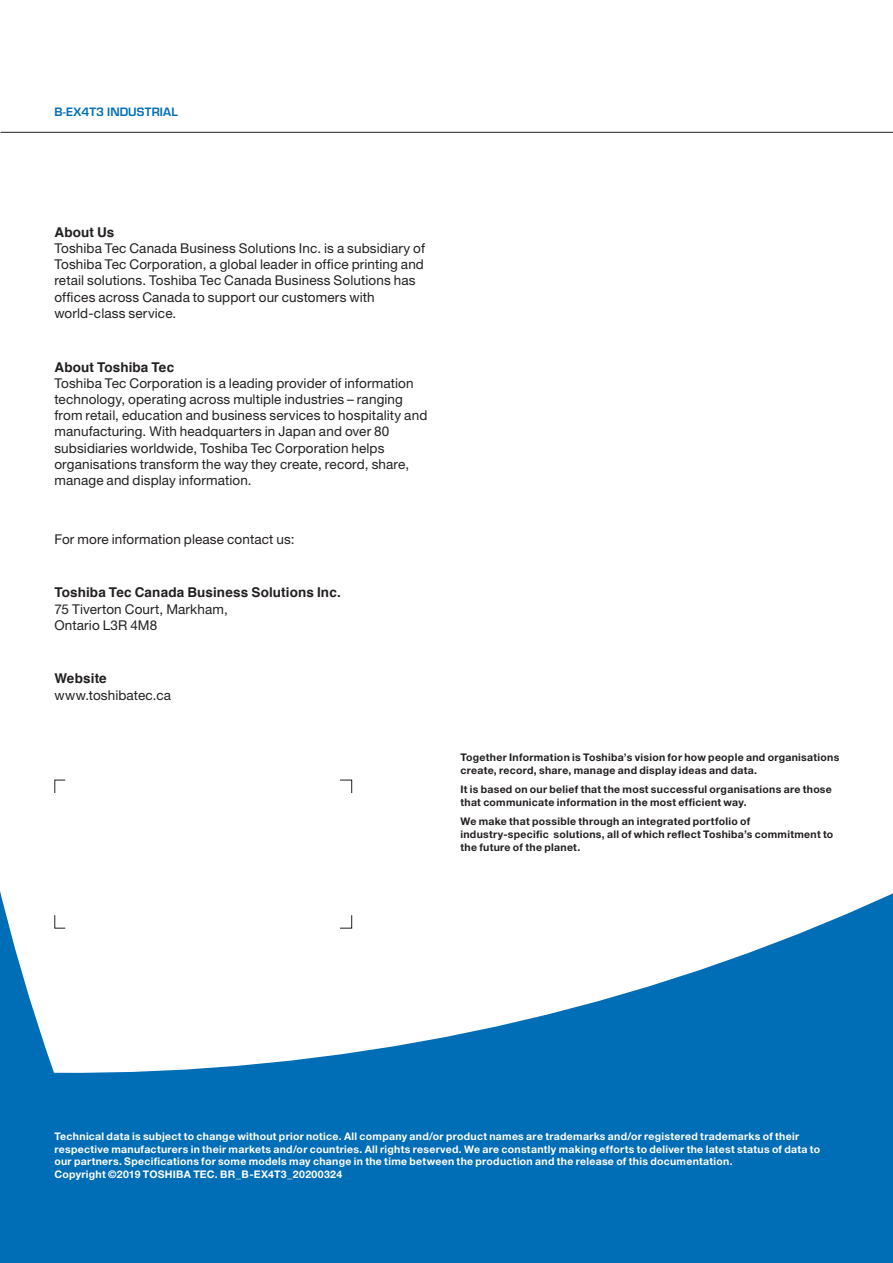
<style>
.page{position:relative;width:893px;height:1263px;background:#006db7}
.page>*{position:absolute;margin:0;border:0;box-sizing:border-box;transform-origin:0 0}
.Main_text_BLACK{font:13.5px/16.2px "Helvetica Neue LT Pro";letter-spacing:.01em;color:#231f20}
.Contact_details_text{font:700 13.5px/16.2px "Helvetica";letter-spacing:.01em;color:#231f20}
.Contact_details_text-2{font:13.5px "Helvetica Neue LT Pro";letter-spacing:.01em;color:#231f20}
.Contact_details_head{font:700 13.5px "Helvetica";letter-spacing:.01em;color:#231f20}
.t1{font:600 11.25px "Eurostile LT Std";letter-spacing:.01em;color:#006db7}
.Legal{font:700 10.5px/12.6px "Helvetica Neue LT Std";letter-spacing:.025em;color:#fff}
.TGCS_and_TTEC_messag{font:700 10.5px/12.6px "Helvetica Neue LT Std";letter-spacing:.025em;color:#231f20}
.s1{font-family:"Helvetica";font-weight:700}
.s2{font-family:"Helvetica Neue LT Pro";font-weight:400}
</style>
<div class="page">
<div style="left:0;top:0;width:893px;height:1073px;background:#fff"></div>
<hr style="left:0;top:132px;width:893px;height:1px;background:#231f20">
<svg style="left:54px;top:779px;width:12px;height:15px"></svg>
<svg style="left:339px;top:779px;width:13px;height:15px"></svg>
<svg style="left:339px;top:914px;width:13px;height:15px"></svg>
<svg style="left:54px;top:914px;width:12px;height:15px"></svg>
<p class="t1" style="left:54px;top:104px;width:125px">B-EX4T3 INDUSTRIAL</p>
<p class="Main_text_BLACK" style="left:54px;top:224px;width:372px"><span class="s1">About Us<br></span>Toshiba Tec Canada Business Solutions Inc. is a subsidiary of Toshiba Tec Corporation, a global leader in office printing and retail solutions. Toshiba Tec Canada Business Solutions has offices across Canada to support our customers with world-class service.</p>
<p class="Main_text_BLACK" style="left:54px;top:358px;width:374px"><span class="s1">About Toshiba Tec<br></span>Toshiba Tec Corporation is a leading provider of information technology, operating across multiple industries – ranging from retail, education and business services to hospitality and manufacturing. With headquarters in Japan and over 80 subsidiaries worldwide, Toshiba Tec Corporation helps organisations transform the way they create, record, share, manage and display information.</p>
<p class="Main_text_BLACK" style="left:54px;top:530px;width:242px">For more information please contact us:</p>
<p class="Contact_details_text" style="left:54px;top:584px;width:288px">Toshiba Tec Canada Business Solutions Inc.<br><span class="s2">75 Tiverton Court, Markham,<br>Ontario L3R 4M8</span></p>
<p class="Contact_details_head" style="left:54px;top:670px;width:54px">Website</p>
<p class="Contact_details_text-2" style="left:54px;top:686px;width:118px">www.toshibatec.ca</p>
<p class="TGCS_and_TTEC_messag" style="left:460px;top:751px;width:381px">Together Information is Toshiba’s vision for how people and organisations create, record, share, manage and display ideas and data.</p>
<p class="TGCS_and_TTEC_messag" style="left:460px;top:783px;width:373px">It is based on our belief that the most successful organisations are those that communicate information in the most efficient way.</p>
<p class="TGCS_and_TTEC_messag" style="left:460px;top:815px;width:374px">We make that possible through an integrated portfolio of industry-specific solutions, all of which reflect Toshiba’s commitment to the future of the planet.</p>
<p class="Legal" style="left:54px;top:1130px;width:767px">Technical data is subject to change without prior notice. All company and/or product names are trademarks and/or registered trademarks of their respective manufacturers in their markets and/or countries. All rights reserved. We are constantly making efforts to deliver the latest status of data to our partners. Specifications for some models may change in the time between the production and the release of this documentation.<br>Copyright ©2019 TOSHIBA TEC. BR_B-EX4T3_20200324</p>
</div>
